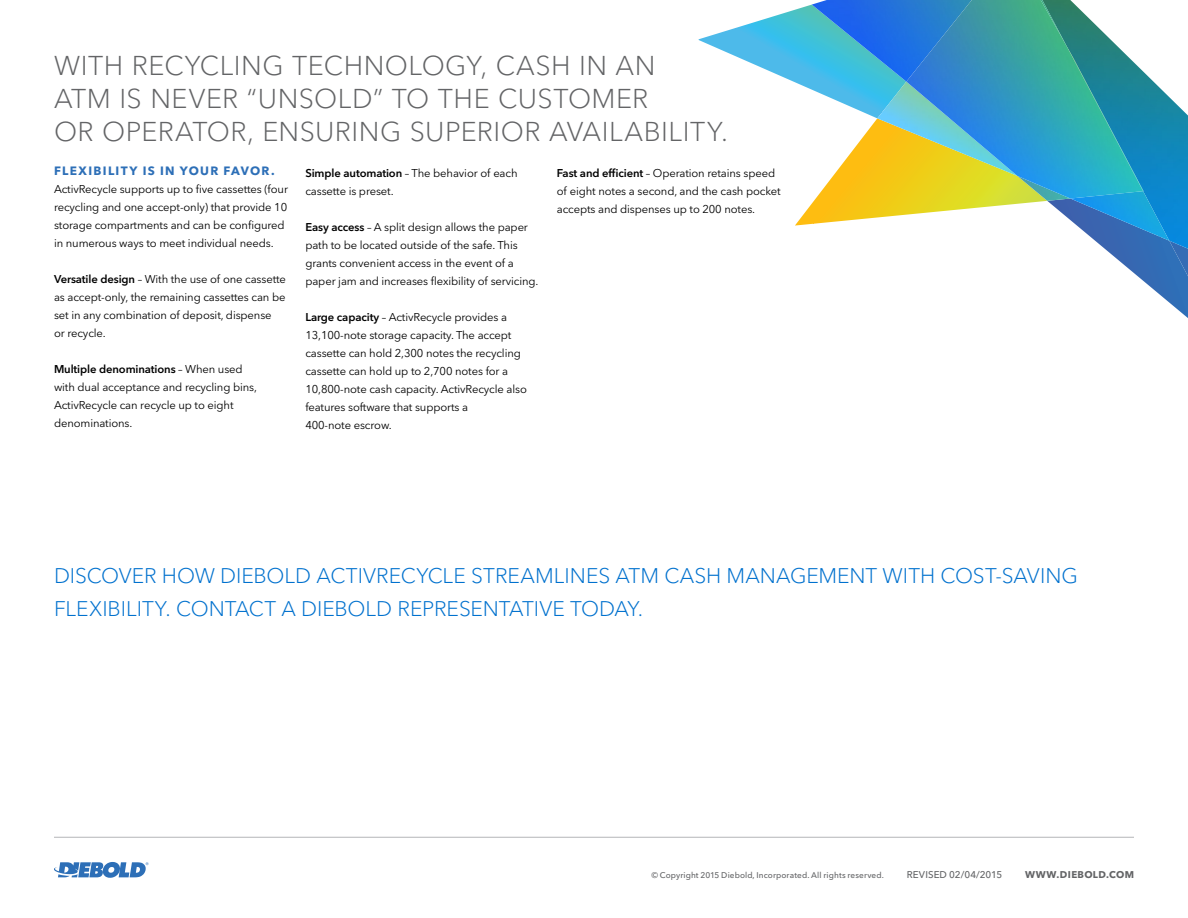
<style>
.page{position:relative;width:1188px;height:918px;background:#fff}
.page>*{position:absolute;margin:0;border:0;box-sizing:border-box;transform-origin:0 0}
.t1{font:300 27px/33px "Avenir Next LT Pro";letter-spacing:.02em;color:#636466}
.t2{font:300 21px/33px "Avenir Next LT Pro";color:#0071ce}
.t3{font:700 12px "Avenir Next LT Pro";letter-spacing:.11em;color:#2d6fb7}
.t4{font:11.25px/18px "Avenir Next LT Pro";letter-spacing:-.01em;color:#000}
.t5{font:500 9.75px "Avenir Next LT Pro";letter-spacing:.005em;color:#636466}
.t6{font:700 9.75px "Avenir Next LT Pro";letter-spacing:.035em;color:#636466}
.t7{font:500 8.25px "Avenir Next LT Pro";letter-spacing:.01em;color:#636466}
.s1{font-weight:600}
</style>
<div class="page">
<hr style="left:54px;top:837px;width:1080px;height:1px;background:#bcbec0">
<svg style="left:54px;top:862px;width:94px;height:16px"></svg>
<svg style="left:699px;top:4px;width:489px;height:314px"></svg>
<img style="left:812px;top:0;width:357px;height:241px">
<img style="left:1017px;top:199px;width:53px;height:2px">
<img style="left:906px;top:0;width:237px;height:199px">
<h1 class="t1" style="left:54px;top:49px;width:676px">WITH RECYCLING TECHNOLOGY, CASH IN AN<br>ATM IS NEVER “UNSOLD” TO THE CUSTOMER<br>OR OPERATOR, ENSURING SUPERIOR AVAILABILITY.</h1>
<p class="t3" style="left:54px;top:163px;width:222px">FLEXIBILITY IS IN YOUR FAVOR.</p>
<p class="t4" style="left:54px;top:180px;width:236px">ActivRecycle supports up to five cassettes (four recycling and one accept-only) that provide 10 storage compartments and can be configured in numerous ways to meet individual needs.</p>
<p class="t4" style="left:54px;top:270px;width:233px"><span class="s1">Versatile design</span> – With the use of one cassette as accept-only, the remaining cassettes can be set in any combination of deposit, dispense<br>or recycle.</p>
<p class="t4" style="left:54px;top:360px;width:205px"><span class="s1">Multiple denominations</span> – When used with dual acceptance and recycling bins,<br>ActivRecycle can recycle up to eight denominations.</p>
<p class="t4" style="left:305px;top:164px;width:214px"><span class="s1">Simple automation</span> – The behavior of each cassette is preset.</p>
<p class="t4" style="left:305px;top:218px;width:235px"><span class="s1">Easy access</span> – A split design allows the paper path to be located outside of the safe. This grants convenient access in the event of a paper jam and increases flexibility of servicing.</p>
<p class="t4" style="left:305px;top:308px;width:223px"><span class="s1">Large capacity</span> – ActivRecycle provides a 13,100-note storage capacity. The accept cassette can hold 2,300 notes the recycling cassette can hold up to 2,700 notes for a 10,800-note cash capacity. ActivRecycle also features software that supports a<br>400-note escrow.</p>
<p class="t4" style="left:557px;top:164px;width:225px"><span class="s1">Fast and efficient</span> – Operation retains speed of eight notes a second, and the cash pocket accepts and dispenses up to 200 notes.</p>
<h2 class="t2" style="left:54px;top:559px;width:1025px">DISCOVER HOW DIEBOLD ACTIVRECYCLE STREAMLINES ATM CASH MANAGEMENT WITH COST-SAVING<br>FLEXIBILITY. CONTACT A DIEBOLD REPRESENTATIVE TODAY.</h2>
<p class="t7" style="left:651px;top:870px;width:234px">© Copyright 2015 Diebold, Incorporated. All rights reserved.</p>
<p class="t5" style="left:907px;top:869px;width:97px">REVISED 02/04/2015</p>
<p class="t6" style="left:1025px;top:868px;width:110px">WWW.DIEBOLD.COM</p>
</div>
